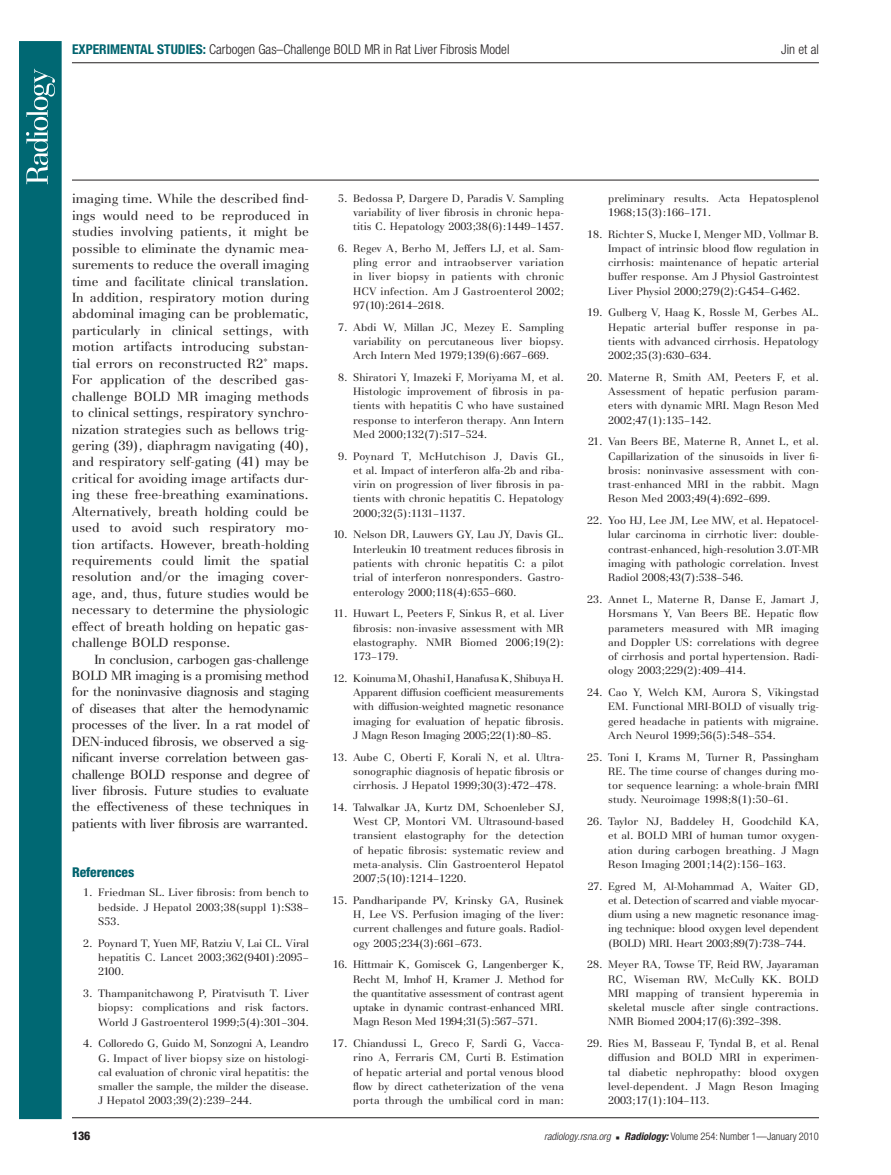
<style>
.page{position:relative;width:891px;height:1175px;background:#fff}
.page>*{position:absolute;margin:0;border:0;box-sizing:border-box;transform-origin:0 0}
.t1{font:300 condensed 13.5px "Helvetica Neue";color:#231f20}
.t2{font:800 condensed 13.5px "Helvetica Neue";color:#00636e}
.t3{font:13.2px/16.4px "AT Basilia";letter-spacing:-.02em;color:#231f20;text-align:justify}
.t4{font:800 condensed 12px "Helvetica Neue";color:#231f20}
.t5{font:10.8px/14.2px "AT Basilia";color:#231f20;text-align:justify}
.t6{font:300 condensed 10.5px "Helvetica Neue";color:#231f20}
.s1{font-weight:700;color:#00636e}
.s2{font-style:italic}
.s3{font-family:"Universal Newswith Comm Pi";font-weight:400;font-stretch:normal;font-size:6px}
.s4{font-weight:700;font-style:italic}
</style>
<div class="page">
<div style="left:19px;top:41px;width:43px;height:1078px;background:#006873;border:2px solid #006873"></div>
<svg style="left:26px;top:69px;width:29px;height:115px"></svg>
<hr style="left:72px;top:180px;width:747px;height:1px;background:#231f20">
<hr style="left:72px;top:62px;width:747px;height:1px;background:#231f20">
<hr style="left:72px;top:1117px;width:747px;height:1px;background:#231f20">
<p class="t1" style="left:72px;top:44px;width:439px"><span class="s1">EXPERIMENTAL STUDIES:</span> Carbogen Gas–Challenge BOLD MR in Rat Liver Fibrosis Model</p>
<p class="t1" style="left:781px;top:44px;width:39px">Jin et al</p>
<p class="t3" style="left:72px;top:192px;width:239px">imaging time. While the described find&shy;ings would need to be reproduced in studies involving patients, it might be possible to eliminate the dynamic mea&shy;surements to reduce the overall imaging time and facilitate clinical translation.<br>In addition, respiratory motion during abdominal imaging can be problematic, particularly in clinical settings, with motion artifacts introducing substan&shy;tial errors on reconstructed R2 ∗ maps.<br>For application of the described gas&shy;challenge BOLD MR imaging methods to clinical settings, respiratory synchro&shy;nization strategies such as bellows trig&shy;gering ( 39 ), diaphragm navigating ( 40 ), and respiratory self-gating ( 41 ) may be critical for avoiding image artifacts dur&shy;ing these free-breathing examinations.<br>Alternatively, breath holding could be used to avoid such respiratory mo&shy;tion artifacts. However, breath-holding requirements could limit the spatial resolution and/or the imaging cover&shy;age, and, thus, future studies would be necessary to determine the physiologic effect of breath holding on hepatic gas&shy;challenge BOLD response.</p>
<p class="t3" style="left:72px;top:652px;width:239px;text-indent:22px">In conclusion, carbogen gas-challenge BOLD MR imaging is a promising method for the noninvasive diagnosis and staging of diseases that alter the hemodynamic processes of the liver. In a rat model of DEN-induced fibrosis, we observed a sig&shy;nificant inverse correlation between gas&shy;challenge BOLD response and degree of liver fibrosis. Future studies to evaluate the effectiveness of these techniques in patients with liver fibrosis are warranted.</p>
<p class="t2" style="left:72px;top:867px;width:64px">References</p>
<p class="t5" style="left:98px;top:886px;width:212px;text-indent:-15px">1 . Friedman SL . Liver fibrosis: from bench to bedside . J Hepatol 2003 ; 38 ( suppl 1 ): S38 – S53 .</p>
<p class="t5" style="left:98px;top:937px;width:212px;text-indent:-15px">2 . Poynard T , Yuen MF , Ratziu V , Lai CL . Viral hepatitis C . Lancet 2003 ; 362 ( 9401 ): 2095 – 2100 .</p>
<p class="t5" style="left:98px;top:987px;width:212px;text-indent:-15px">3 . Thampanitchawong P , Piratvisuth T . Liver biopsy: complications and risk factors .<br>World J Gastroenterol 1999 ; 5 ( 4 ): 301 – 304 .</p>
<p class="t5" style="left:98px;top:1037px;width:212px;text-indent:-15px">4 . Colloredo G , Guido M , Sonzogni A , Leandro G . Impact of liver biopsy size on histologi&shy;cal evaluation of chronic viral hepatitis: the smaller the sample, the milder the disease .<br>J Hepatol 2003 ; 39 ( 2 ): 239 – 244 .</p>
<p class="t5" style="left:353px;top:192px;width:212px;text-indent:-15px">5 . Bedossa P , Dargere D , Paradis V . Sampling variability of liver fibrosis in chronic hepa&shy;titis C . Hepatology 2003 ; 38 ( 6 ): 1449 – 1457 .</p>
<p class="t5" style="left:353px;top:242px;width:212px;text-indent:-15px">6 . Regev A , Berho M , Jeffers LJ , et al . Sam&shy;pling error and intraobserver variation in liver biopsy in patients with chronic HCV infection . Am J Gastroenterol 2002 ; 97 ( 10 ): 2614 – 2618 .</p>
<p class="t5" style="left:353px;top:321px;width:212px;text-indent:-15px">7 . Abdi W , Millan JC , Mezey E . Sampling variability on percutaneous liver biopsy .<br>Arch Intern Med 1979 ; 139 ( 6 ): 667 – 669 .</p>
<p class="t5" style="left:353px;top:371px;width:212px;text-indent:-15px">8 . Shiratori Y , Imazeki F , Moriyama M , et al .<br>Histologic improvement of fibrosis in pa&shy;tients with hepatitis C who have sustained response to interferon therapy . Ann Intern Med 2000 ; 132 ( 7 ): 517 – 524 .</p>
<p class="t5" style="left:353px;top:450px;width:212px;text-indent:-15px">9 . Poynard T , McHutchison J , Davis GL , et al . Impact of interferon alfa-2b and riba&shy;virin on progression of liver fibrosis in pa&shy;tients with chronic hepatitis C . Hepatology 2000 ; 32 ( 5 ): 1131 – 1137 .</p>
<p class="t5" style="left:353px;top:529px;width:212px;text-indent:-20px">10 . Nelson DR , Lauwers GY , Lau JY , Davis GL .<br>Interleukin 10 treatment reduces fibrosis in patients with chronic hepatitis C: a pilot trial of interferon nonresponders . Gastro&shy;enterology 2000 ; 118 ( 4 ): 655 – 660 .</p>
<p class="t5" style="left:353px;top:607px;width:212px;text-indent:-20px">11 . Huwart L , Peeters F , Sinkus R , et al . Liver fibrosis: non-invasive assessment with MR elastography . NMR Biomed 2006 ; 19 ( 2 ):<br>173 – 179 .</p>
<p class="t5" style="left:353px;top:672px;width:212px;text-indent:-21px">12 . Koinuma M , Ohashi I , Hanafusa K , Shibuya H .<br>Apparent diffusion coefficient measurements with diffusion-weighted magnetic resonance imaging for evaluation of hepatic fibrosis .<br>J Magn Reson Imaging 2005 ; 22 ( 1 ): 80 – 85 .</p>
<p class="t5" style="left:353px;top:751px;width:212px;text-indent:-21px">13 . Aube C , Oberti F , Korali N , et al . Ultra&shy;sonographic diagnosis of hepatic fibrosis or cirrhosis . J Hepatol 1999 ; 30 ( 3 ): 472 – 478 .</p>
<p class="t5" style="left:353px;top:801px;width:212px;text-indent:-21px">14 . Talwalkar JA , Kurtz DM , Schoenleber SJ , West CP , Montori VM . Ultrasound-based transient elastography for the detection of hepatic fibrosis: systematic review and meta-analysis . Clin Gastroenterol Hepatol 2007 ; 5 ( 10 ): 1214 – 1220 .</p>
<p class="t5" style="left:353px;top:894px;width:212px;text-indent:-21px">15 . Pandharipande PV , Krinsky GA , Rusinek H , Lee VS . Perfusion imaging of the liver: current challenges and future goals . Radiol&shy;ogy 2005 ; 234 ( 3 ): 661 – 673 .</p>
<p class="t5" style="left:353px;top:958px;width:212px;text-indent:-21px">16 . Hittmair K , Gomiscek G , Langenberger K , Recht M , Imhof H , Kramer J . Method for the quantitative assessment of contrast agent uptake in dynamic contrast-enhanced MRI .<br>Magn Reson Med 1994 ; 31 ( 5 ): 567 – 571 .</p>
<p class="t5" style="left:353px;top:1037px;width:212px;text-indent:-21px">17 . Chiandussi L , Greco F , Sardi G , Vacca&shy;rino A , Ferraris CM , Curti B . Estimation of hepatic arterial and portal venous blood flow by direct catheterization of the vena porta through the umbilical cord in man:</p>
<p class="t5" style="left:608px;top:192px;width:212px">preliminary results . Acta Hepatosplenol<br>1968 ; 15 ( 3 ): 166 – 171 .</p>
<p class="t5" style="left:608px;top:228px;width:212px;text-indent:-21px">18 . Richter S , Mucke I , Menger MD , Vollmar B .<br>Impact of intrinsic blood flow regulation in cirrhosis: maintenance of hepatic arterial buffer response . Am J Physiol Gastrointest Liver Physiol 2000 ; 279 ( 2 ): G454 – G462 .</p>
<p class="t5" style="left:608px;top:307px;width:212px;text-indent:-21px">19 . Gulberg V , Haag K , Rossle M , Gerbes AL .<br>Hepatic arterial buffer response in pa&shy;tients with advanced cirrhosis . Hepatology 2002 ; 35 ( 3 ): 630 – 634 .</p>
<p class="t5" style="left:608px;top:371px;width:212px;text-indent:-21px">20 . Materne R , Smith AM , Peeters F , et al .<br>Assessment of hepatic perfusion param&shy;eters with dynamic MRI . Magn Reson Med 2002 ; 47 ( 1 ): 135 – 142 .</p>
<p class="t5" style="left:608px;top:436px;width:212px;text-indent:-20px">21 . Van Beers BE , Materne R , Annet L , et al .<br>Capillarization of the sinusoids in liver fi&shy;brosis: noninvasive assessment with con&shy;trast-enhanced MRI in the rabbit . Magn Reson Med 2003 ; 49 ( 4 ): 692 – 699 .</p>
<p class="t5" style="left:608px;top:514px;width:212px;text-indent:-21px">22 . Yoo HJ , Lee JM , Lee MW , et al . Hepatocel&shy;lular carcinoma in cirrhotic liver: double&shy;contrast-enhanced, high-resolution 3.0T-MR imaging with pathologic correlation . Invest Radiol 2008 ; 43 ( 7 ): 538 – 546 .</p>
<p class="t5" style="left:608px;top:593px;width:212px;text-indent:-21px">23 . Annet L , Materne R , Danse E , Jamart J , Horsmans Y , Van Beers BE . Hepatic flow parameters measured with MR imaging and Doppler US: correlations with degree of cirrhosis and portal hypertension . Radi&shy;ology 2003 ; 229 ( 2 ): 409 – 414 .</p>
<p class="t5" style="left:608px;top:686px;width:212px;text-indent:-21px">24 . Cao Y , Welch KM , Aurora S , Vikingstad EM . Functional MRI-BOLD of visually trig&shy;gered headache in patients with migraine .<br>Arch Neurol 1999 ; 56 ( 5 ): 548 – 554 .</p>
<p class="t5" style="left:608px;top:751px;width:212px;text-indent:-21px">25 . Toni I , Krams M , Turner R , Passingham RE . The time course of changes during mo&shy;tor sequence learning: a whole-brain fMRI study . Neuroimage 1998 ; 8 ( 1 ): 50 – 61 .</p>
<p class="t5" style="left:608px;top:815px;width:212px;text-indent:-21px">26 . Taylor NJ , Baddeley H , Goodchild KA , et al . BOLD MRI of human tumor oxygen&shy;ation during carbogen breathing . J Magn Reson Imaging 2001 ; 14 ( 2 ): 156 – 163 .</p>
<p class="t5" style="left:608px;top:880px;width:212px;text-indent:-21px">27 . Egred M , Al-Mohammad A , Waiter GD , et al . Detection of scarred and viable myocar&shy;dium using a new magnetic resonance imag&shy;ing technique: blood oxygen level dependent (BOLD) MRI . Heart 2003 ; 89 ( 7 ): 738 – 744 .</p>
<p class="t5" style="left:608px;top:958px;width:212px;text-indent:-21px">28 . Meyer RA , Towse TF , Reid RW , Jayaraman RC , Wiseman RW , McCully KK . BOLD MRI mapping of transient hyperemia in skeletal muscle after single contractions .<br>NMR Biomed 2004 ; 17 ( 6 ): 392 – 398 .</p>
<p class="t5" style="left:608px;top:1037px;width:212px;text-indent:-21px">29 . Ries M , Basseau F , Tyndal B , et al . Renal diffusion and BOLD MRI in experimen&shy;tal diabetic nephropathy: blood oxygen level-dependent . J Magn Reson Imaging 2003 ; 17 ( 1 ): 104 – 113 .</p>
<p class="t4" style="left:72px;top:1131px;width:20px">136</p>
<p class="t6" style="left:544px;top:1132px;width:276px"><span class="s2">radiology.rsna.org</span> <span class="s3">n</span> <span class="s4">Radiology:</span> Volume 254: Number 1—January 2010</p>
</div>
